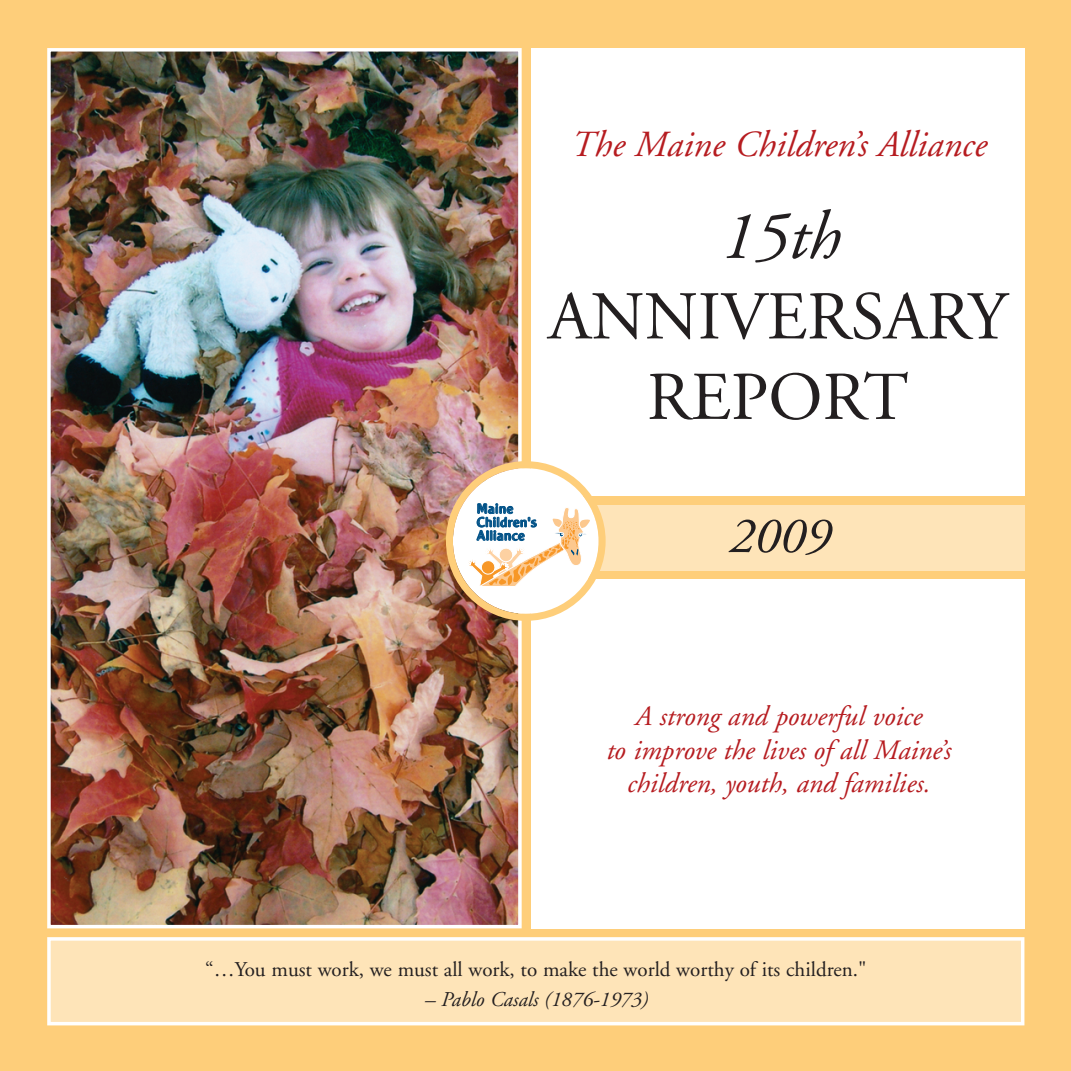
<style>
.page{position:relative;width:1071px;height:1071px;background:#fff}
.page>*{position:absolute;margin:0;border:0;box-sizing:border-box;transform-origin:0 0}
.t1{font:68.25px/80.5px "Adobe Garamond";color:#231f20;text-align:center}
.t2{font:italic 68.25px "Adobe Garamond";color:#231f20}
.t3{font:italic 50.75px "Adobe Garamond";color:#231f20}
.t4{font:italic 36.75px "Adobe Garamond";color:#b61c20}
.t5{font:italic 28px/33.6px "Adobe Garamond";color:#b61c20;text-align:center}
.t6{font:21px "Adobe Garamond";color:#231f20}
.t7{font:italic 21px "Adobe Garamond";color:#231f20}
.t8{font:14.53px/13.5px "Clearface Got T Regu Ro 1";color:#005187;scale:1.16 1}
</style>
<div class="page">
<img style="left:0;top:0;width:1071px;height:1071px">
<h3 class="t4" style="left:570px;top:130px;width:417px">The Maine Children’s Alliance</h3>
<h1 class="t2" style="left:718px;top:209px;width:122px">15th</h1>
<h1 class="t1" style="left:548px;top:282px;width:460px">ANNIVERSARY<br>REPORT</h1>
<p class="t8" style="left:477px;top:502px;width:53px">Maine<br>Children's<br>Alliance</p>
<h2 class="t3" style="left:727px;top:516px;width:103px">2009</h2>
<p class="t5" style="left:605px;top:702px;width:346px">A strong and powerful voice<br>to improve the lives of all Maine’s children, youth, and families.</p>
<p class="t6" style="left:205px;top:961px;width:663px">“…You must work, we must all work, to make the world worthy of its children."</p>
<p class="t7" style="left:424px;top:991px;width:225px">– Pablo Casals (1876-1973)</p>
</div>
